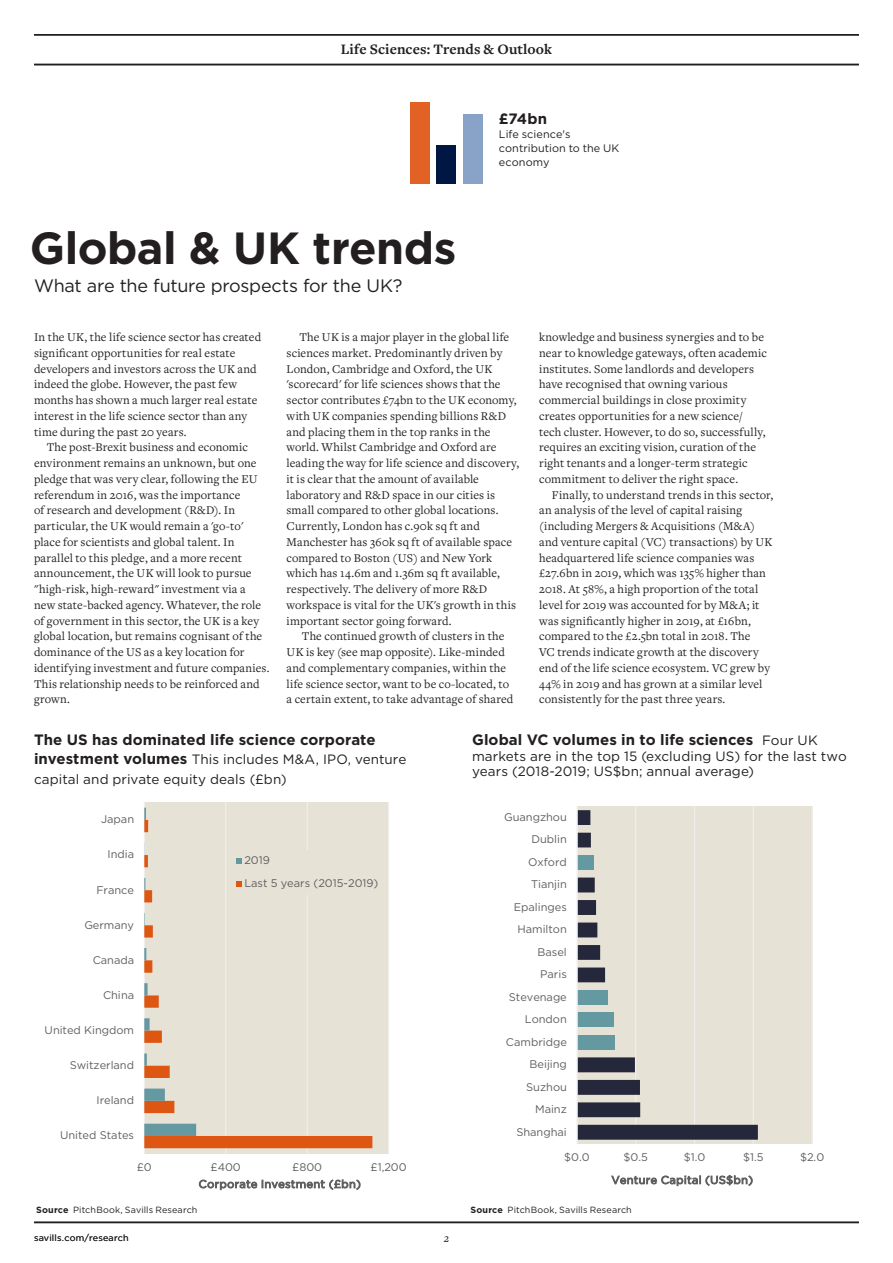
<style>
.page{position:relative;width:893px;height:1263px;background:#fff}
.page>*{position:absolute;margin:0;border:0;box-sizing:border-box;transform-origin:0 0}
.Spotlight_Headline_G{font:700 45px "Gotham";letter-spacing:-.01em;color:#231f20}
.Spotlight_Standfirst{font:18px "Gotham";letter-spacing:-.01em;color:#231f20}
.Spotlight_Box_Title{font:700 15px "Gotham";letter-spacing:.005em;color:#231f20}
.t1{font:700 15px "Freight Text Pro";letter-spacing:.005em;color:#231f20}
.Spotlight_Box_Stats{font:700 15px "Gotham";color:#231f20}
.Spotlight_Box_Title-2{font:13.5px/19.5px "Gotham";letter-spacing:.005em;color:#231f20}
.Spotlight_Body_Freig{font:12.3px/15.8px "Freight Text Pro";letter-spacing:.01em;color:#231f20}
.t2{font:italic 12px "Freight Text Pro";color:#231f20}
.t3{font:11.1px/22.5px "Gotham";color:#5f5f5f}
.Spotlight_Box_Body_L{font:10.8px/14.2px "Gotham";letter-spacing:.005em;color:#231f20}
.Spotlight_Credit_Lef{font:9px "Gotham";letter-spacing:.015em;color:#231f20}
.s1{font-weight:700;font-size:15px}
.s2{font-weight:400;font-size:13.5px}
.s3{font-weight:700}
</style>
<div class="page">
<div style="left:144px;top:802px;width:245px;height:351px;background:#e7e2d6"></div>
<hr style="left:144px;top:802px;width:1px;height:351px;background:#f2f2f2">
<hr style="left:225px;top:802px;width:1px;height:351px;background:#f2f2f2">
<hr style="left:307px;top:802px;width:1px;height:351px;background:#f2f2f2">
<hr style="left:388px;top:802px;width:1px;height:351px;background:#f2f2f2">
<svg style="left:144px;top:1124px;width:228px;height:24px;fill:#dd5713"></svg>
<svg style="left:144px;top:808px;width:52px;height:328px"></svg>
<svg style="left:199px;top:1179px;width:161px;height:11px"></svg>
<div style="left:229px;top:850px;width:155px;height:45px;background:#e7e2d6"></div>
<svg style="left:236px;top:858px;width:6px;height:6px"></svg>
<svg style="left:236px;top:881px;width:6px;height:5px"></svg>
<div style="left:577px;top:806px;width:235px;height:337px;background:#e7e2d6"></div>
<hr style="left:635px;top:806px;width:1px;height:337px;background:#f2f2f2">
<hr style="left:694px;top:806px;width:1px;height:337px;background:#f2f2f2">
<hr style="left:753px;top:806px;width:1px;height:337px;background:#f2f2f2">
<hr style="left:812px;top:806px;width:1px;height:337px;background:#f2f2f2">
<svg style="left:578px;top:810px;width:180px;height:330px"></svg>
<hr style="left:576px;top:806px;width:2px;height:337px;background:#f2f2f2">
<svg style="left:611px;top:1175px;width:142px;height:11px"></svg>
<div style="left:411px;top:102px;width:19px;height:82px;background:#e26125"></div>
<div style="left:437px;top:145px;width:19px;height:39px;background:#001643"></div>
<div style="left:463px;top:114px;width:19px;height:70px;background:#89a2c7"></div>
<hr style="left:34px;top:1222px;width:825px;height:1px;background:#231f20">
<hr style="left:34px;top:64px;width:825px;height:1px;background:#231f20">
<hr style="left:34px;top:34px;width:825px;height:2px;background:#231f20">
<p class="t1" style="left:341px;top:39px;width:213px">Life Sciences: Trends &amp; Outlook</p>
<p class="Spotlight_Headline_G" style="left:30px;top:218px;width:428px">Global &amp; UK trends</p>
<p class="Spotlight_Standfirst" style="left:34px;top:275px;width:370px">What are the future prospects for the UK?</p>
<p class="Spotlight_Box_Stats" style="left:499px;top:108px;width:50px">£74bn</p>
<p class="Spotlight_Box_Body_L" style="left:499px;top:127px;width:122px">Life science's contribution to the UK economy</p>
<p class="Spotlight_Body_Freig" style="left:34px;top:329px;width:229px">In the UK, the life science sector has created significant opportunities for real estate developers and investors across the UK and indeed the globe. However, the past few months has shown a much larger real estate interest in the life science sector than any time during the past 20 years.</p>
<p class="Spotlight_Body_Freig" style="left:34px;top:439px;width:237px;text-indent:13px">The post-Brexit business and economic environment remains an unknown, but one pledge that was very clear, following the EU referendum in 2016, was the importance<br>of research and development (R&amp;D). In particular, the UK would remain a 'go-to' place for scientists and global talent. In parallel to this pledge, and a more recent announcement, the UK will look to pursue "high-risk, high-reward" investment via a new state-backed agency. Whatever, the role of government in this sector, the UK is a key global location, but remains cognisant of the dominance of the US as a key location for identifying investment and future companies.<br>This relationship needs to be reinforced and grown.</p>
<p class="Spotlight_Body_Freig" style="left:287px;top:329px;width:234px;text-indent:13px">The UK is a major player in the global life sciences market. Predominantly driven by London, Cambridge and Oxford, the UK 'scorecard' for life sciences shows that the sector contributes £74bn to the UK economy, with UK companies spending billions R&amp;D and placing them in the top ranks in the world. Whilst Cambridge and Oxford are leading the way for life science and discovery, it is clear that the amount of available laboratory and R&amp;D space in our cities is small compared to other global locations.<br>Currently, London has c.90k sq ft and Manchester has 360k sq ft of available space compared to Boston (US) and New York which has 14.6m and 1.36m sq ft available, respectively. The delivery of more R&amp;D workspace is vital for the UK's growth in this important sector going forward.</p>
<p class="Spotlight_Body_Freig" style="left:287px;top:628px;width:228px;text-indent:15px">The continued growth of clusters in the UK is key (see map opposite). Like-minded and complementary companies, within the life science sector, want to be co-located, to a certain extent, to take advantage of shared</p>
<p class="Spotlight_Body_Freig" style="left:539px;top:329px;width:229px">knowledge and business synergies and to be near to knowledge gateways, often academic institutes. Some landlords and developers have recognised that owning various commercial buildings in close proximity creates opportunities for a new science/ tech cluster. However, to do so, successfully, requires an exciting vision, curation of the right tenants and a longer-term strategic commitment to deliver the right space.</p>
<p class="Spotlight_Body_Freig" style="left:539px;top:486px;width:236px;text-indent:13px">Finally, to understand trends in this sector, an analysis of the level of capital raising (including Mergers &amp; Acquisitions (M&amp;A) and venture capital (VC) transactions) by UK headquartered life science companies was £27.6bn in 2019, which was 135% higher than 2018. At 58%, a high proportion of the total level for 2019 was accounted for by M&amp;A; it was significantly higher in 2019, at £16bn, compared to the £2.5bn total in 2018. The<br>VC trends indicate growth at the discovery end of the life science ecosystem. VC grew by 44% in 2019 and has grown at a similar level consistently for the past three years.</p>
<p class="Spotlight_Box_Title" style="left:34px;top:730px;width:343px">The US has dominated life science corporate</p>
<p class="Spotlight_Box_Title-2" style="left:34px;top:749px;width:374px"><span class="s1">investment volumes</span> This includes M&amp;A, IPO, venture capital and private equity deals (£bn)</p>
<p class="t3" style="left:101px;top:808px;width:35px">Japan</p>
<p class="t3" style="left:108px;top:843px;width:28px">India</p>
<p class="t3" style="left:96px;top:878px;width:39px">France</p>
<p class="t3" style="left:84px;top:913px;width:51px">Germany</p>
<p class="t3" style="left:93px;top:948px;width:43px">Canada</p>
<p class="t3" style="left:103px;top:983px;width:33px">China</p>
<p class="t3" style="left:45px;top:1018px;width:91px">United Kingdom</p>
<p class="t3" style="left:70px;top:1054px;width:66px">Switzerland</p>
<p class="t3" style="left:97px;top:1089px;width:39px">Ireland</p>
<p class="t3" style="left:60px;top:1124px;width:76px">United States</p>
<p class="t3" style="left:244px;top:849px;width:136px">2019<br>Last 5 years (2015-2019)</p>
<p class="t3" style="left:137px;top:1156px;width:17px">£0</p>
<p class="t3" style="left:211px;top:1156px;width:32px">£400</p>
<p class="t3" style="left:292px;top:1156px;width:31px">£800</p>
<p class="t3" style="left:371px;top:1156px;width:38px">£1,200</p>
<p class="Spotlight_Box_Title" style="left:472px;top:730px;width:347px">Global VC volumes in to life sciences <span class="s2">Four UK</span></p>
<p class="Spotlight_Box_Title-2" style="left:472px;top:748px;width:376px;line-height:15.8px">markets are in the top 15 (excluding US) for the last two years (2018-2019; US$bn; annual average)</p>
<p class="t3" style="left:504px;top:805px;width:64px">Guangzhou</p>
<p class="t3" style="left:531px;top:828px;width:37px">Dublin</p>
<p class="t3" style="left:528px;top:850px;width:40px">Oxford</p>
<p class="t3" style="left:531px;top:873px;width:37px">Tianjin</p>
<p class="t3" style="left:514px;top:895px;width:55px">Epalinges</p>
<p class="t3" style="left:517px;top:918px;width:51px">Hamilton</p>
<p class="t3" style="left:538px;top:940px;width:31px">Basel</p>
<p class="t3" style="left:540px;top:963px;width:28px">Paris</p>
<p class="t3" style="left:509px;top:985px;width:60px">Stevenage</p>
<p class="t3" style="left:525px;top:1008px;width:43px">London</p>
<p class="t3" style="left:506px;top:1030px;width:62px">Cambridge</p>
<p class="t3" style="left:530px;top:1053px;width:39px">Beijing</p>
<p class="t3" style="left:526px;top:1075px;width:42px">Suzhou</p>
<p class="t3" style="left:535px;top:1098px;width:33px">Mainz</p>
<p class="t3" style="left:516px;top:1120px;width:52px">Shanghai</p>
<p class="t3" style="left:564px;top:1146px;width:27px">$0.0</p>
<p class="t3" style="left:624px;top:1146px;width:26px">$0.5</p>
<p class="t3" style="left:684px;top:1146px;width:23px">$1.0</p>
<p class="t3" style="left:743px;top:1146px;width:22px">$1.5</p>
<p class="t3" style="left:800px;top:1146px;width:26px">$2.0</p>
<p class="Spotlight_Credit_Lef" style="left:36px;top:1203px;width:163px"><span class="s3">Source</span> PitchBook, Savills Research</p>
<p class="Spotlight_Credit_Lef" style="left:470px;top:1203px;width:163px"><span class="s3">Source</span> PitchBook, Savills Research</p>
<p class="t2" style="left:444px;top:1230px;width:7px">2</p>
<p class="Spotlight_Credit_Lef" style="left:34px;top:1232px;width:96px">savills.com/research</p>
</div>
